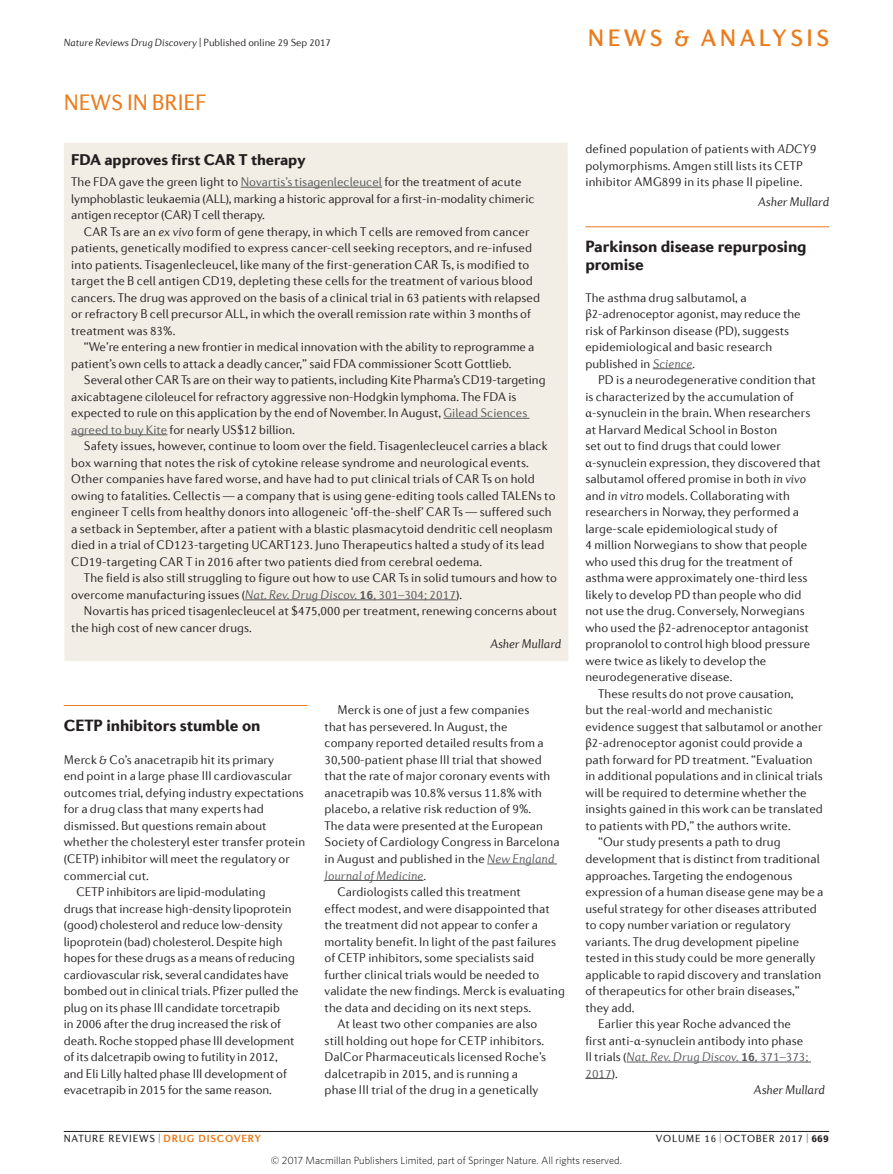
<style>
.page{position:relative;width:893px;height:1174px;background:#fff}
.page>*{position:absolute;margin:0;border:0;box-sizing:border-box;transform-origin:0 0}
.t1{font:500 24px "Diverda Sans Com";letter-spacing:.14em;color:#ea7c1d}
.Strapline_CAPS{font:22.5px "Diverda Sans Com";letter-spacing:-.005em;color:#ea7c1d}
.NIB_title{font:900 16.5px/18px "Diverda Sans Com";letter-spacing:-.005em;color:#231f20}
.NIB_box_title{font:900 15.75px "Diverda Sans Com";letter-spacing:-.005em;color:#231f20}
.NIB_text{font:300 12.75px/16.5px "Diverda Sans Com";letter-spacing:.005em;color:#231f20}
.NIB_first{font:300 12.75px/16.5px "Diverda Sans Com";letter-spacing:.005em;color:#231f20}
.Author{font:italic 300 12.75px "Diverda Sans Com";letter-spacing:-.005em;color:#231f20}
.t2{font:300 10.5px "Whitney";color:#000}
.AOP_line{font:italic 300 10.5px "Diverda Sans Com";color:#231f20}
.Footer{font:10.5px "Diverda Sans Com";letter-spacing:.075em;color:#231f20}
.s1{font-style:normal}
.s2{color:#57585a}
.s3{font-style:italic}
.s4{font-style:italic;color:#57585a}
.s5{font-weight:700;color:#57585a}
.s6{font-family:"Minion Pro";font-weight:400}
.s7{font-weight:700;color:#ea7c1d}
.s8{font-weight:900}
</style>
<div class="page">
<hr style="left:64px;top:1131px;width:765px;height:1px;background:#231f20">
<div style="left:64px;top:143px;width:504px;height:518px;background:#f2ede5"></div>
<hr style="left:487px;top:863px;width:70px;height:1px;background:#57585a">
<hr style="left:325px;top:880px;width:98px;height:1px;background:#57585a">
<hr style="left:64px;top:705px;width:244px;height:1px;background:#ea7c1d">
<hr style="left:241px;top:187px;width:141px;height:1px;background:#57585a">
<hr style="left:443px;top:418px;width:86px;height:1px;background:#57585a">
<hr style="left:71px;top:434px;width:96px;height:1px;background:#57585a">
<hr style="left:245px;top:599px;width:211px;height:1px;background:#57585a">
<hr style="left:585px;top:226px;width:244px;height:1px;background:#ea7c1d">
<hr style="left:653px;top:368px;width:39px;height:1px;background:#57585a">
<hr style="left:627px;top:1061px;width:184px;height:1px;background:#57585a">
<svg style="left:585px;top:1078px;width:27px;height:1px"></svg>
<p class="AOP_line" style="left:64px;top:36px;width:269px">Nature Reviews Drug Discovery <span class="s1">| Published online 29 Sep 2017</span></p>
<p class="Strapline_CAPS" style="left:64px;top:90px;width:144px">NEWS IN BRIEF</p>
<p class="NIB_box_title" style="left:71px;top:150px;width:236px">FDA approves first CAR T therapy</p>
<p class="NIB_first" style="left:71px;top:174px;width:465px">The FDA gave the green light to <span class="s2">Novartis’s tisagenlecleucel</span> for the treatment of acute lymphoblastic leukaemia (ALL), marking a historic approval for a first-in-modality chimeric antigen receptor (CAR) T cell therapy.</p>
<p class="NIB_text" style="left:71px;top:223px;width:470px;text-indent:13px">CAR Ts are an <span class="s3">ex vivo</span> form of gene therapy, in which T cells are removed from cancer patients, genetically modified to express cancer-cell seeking receptors, and re-infused into patients. Tisagenlecleucel, like many of the first-generation CAR Ts, is modified to target the B cell antigen CD19, depleting these cells for the treatment of various blood cancers. The drug was approved on the basis of a clinical trial in 63 patients with relapsed or refractory B cell precursor ALL, in which the overall remission rate within 3 months of treatment was 83%.</p>
<p class="NIB_text" style="left:71px;top:339px;width:465px;text-indent:13px">“We’re entering a new frontier in medical innovation with the ability to reprogramme a patient’s own cells to attack a deadly cancer,” said FDA commissioner Scott Gottlieb.</p>
<p class="NIB_text" style="left:71px;top:372px;width:476px;text-indent:13px">Several other CAR Ts are on their way to patients, including Kite Pharma’s CD19-targeting axicabtagene ciloleucel for refractory aggressive non-Hodgkin lymphoma. The FDA is expected to rule on this application by the end of November. In August, <span class="s2">Gilead Sciences agreed to buy Kite</span> for nearly US$12 billion.</p>
<p class="NIB_text" style="left:71px;top:438px;width:486px;text-indent:13px">Safety issues, however, continue to loom over the field. Tisagenlecleucel carries a black box warning that notes the risk of cytokine release syndrome and neurological events.<br>Other companies have fared worse, and have had to put clinical trials of CAR Ts on hold owing to fatalities. Cellectis — a company that is using gene-editing tools called TALENs to engineer T cells from healthy donors into allogeneic ‘off-the-shelf’ CAR Ts — suffered such a setback in September, after a patient with a blastic plasmacytoid dendritic cell neoplasm died in a trial of CD123-targeting UCART123. Juno Therapeutics halted a study of its lead CD19-targeting CAR T in 2016 after two patients died from cerebral oedema.</p>
<p class="NIB_text" style="left:71px;top:570px;width:487px;text-indent:13px">The field is also still struggling to figure out how to use CAR Ts in solid tumours and how to overcome manufacturing issues (<span class="s4">Nat. Rev. Drug Discov.</span> <span class="s5">16</span><span class="s2">, 301–304; 2017</span>).</p>
<p class="NIB_text" style="left:71px;top:603px;width:487px;text-indent:13px">Novartis has priced tisagenlecleucel at $475,000 per treatment, renewing concerns about the high cost of new cancer drugs.</p>
<p class="Author" style="left:490px;top:637px;width:72px">Asher Mullard</p>
<p class="NIB_title" style="left:64px;top:716px;width:198px">CETP inhibitors stumble on</p>
<p class="NIB_first" style="left:64px;top:751px;width:243px">Merck &amp; Co’s anacetrapib hit its primary<br>end point in a large phase III cardiovascular outcomes trial, defying industry expectations for a drug class that many experts had dismissed. But questions remain about whether the cholesteryl ester transfer protein (CETP) inhibitor will meet the regulatory or commercial cut.</p>
<p class="NIB_text" style="left:64px;top:883px;width:236px;text-indent:13px">CETP inhibitors are lipid-modulating<br>drugs that increase high-density lipoprotein (good) cholesterol and reduce low-density lipoprotein (bad) cholesterol. Despite high hopes for these drugs as a means of reducing cardiovascular risk, several candidates have bombed out in clinical trials. Pfizer pulled the plug on its phase III candidate torcetrapib<br>in 2006 after the drug increased the risk of death. Roche stopped phase III development of its dalcetrapib owing to futility in 2012, and Eli Lilly halted phase III development of evacetrapib in 2015 for the same reason.</p>
<p class="NIB_text" style="left:325px;top:702px;width:237px;text-indent:13px">Merck is one of just a few companies<br>that has persevered. In August, the company reported detailed results from a 30,500-patient phase III trial that showed that the rate of major coronary events with anacetrapib was 10.8% versus 11.8% with placebo, a relative risk reduction of 9%.<br>The data were presented at the European Society of Cardiology Congress in Barcelona in August and published in the <span class="s4">New England Journal of Medicine</span>.</p>
<p class="NIB_text" style="left:325px;top:883px;width:242px;text-indent:13px">Cardiologists called this treatment<br>effect modest, and were disappointed that the treatment did not appear to confer a mortality benefit. In light of the past failures of CETP inhibitors, some specialists said further clinical trials would be needed to validate the new findings. Merck is evaluating the data and deciding on its next steps.</p>
<p class="NIB_text" style="left:325px;top:1015px;width:223px;text-indent:13px">At least two other companies are also still holding out hope for CETP inhibitors.<br>DalCor Pharmaceuticals licensed Roche’s dalcetrapib in 2015, and is running a phase III trial of the drug in a genetically</p>
<h1 class="t1" style="left:588px;top:24px;width:243px">NEWS &amp; ANALYSIS</h1>
<p class="NIB_text" style="left:585px;top:141px;width:232px">defined population of patients with <span class="s3">ADCY9 </span>polymorphisms. Amgen still lists its CETP inhibitor AMG899 in its phase II pipeline.</p>
<p class="Author" style="left:758px;top:194px;width:72px">Asher Mullard</p>
<p class="NIB_title" style="left:585px;top:237px;width:223px">Parkinson disease repurposing promise</p>
<p class="NIB_first" style="left:585px;top:289px;width:217px">The asthma drug salbutamol, a <span class="s6">β</span>2-adrenoceptor agonist, may reduce the risk of Parkinson disease (PD), suggests epidemiological and basic research published in <span class="s4">Science</span>.</p>
<p class="NIB_text" style="left:585px;top:372px;width:237px;text-indent:13px">PD is a neurodegenerative condition that is characterized by the accumulation of <span class="s6">α</span>-synuclein in the brain. When researchers at Harvard Medical School in Boston<br>set out to find drugs that could lower <span class="s6">α</span>-synuclein expression, they discovered that salbutamol offered promise in both <span class="s3">in vivo </span>and <span class="s3">in vitro</span> models. Collaborating with researchers in Norway, they performed a large-scale epidemiological study of<br>4 million Norwegians to show that people who used this drug for the treatment of asthma were approximately one-third less likely to develop PD than people who did not use the drug. Conversely, Norwegians who used the <span class="s6">β</span>2-adrenoceptor antagonist propranolol to control high blood pressure were twice as likely to develop the neurodegenerative disease.</p>
<p class="NIB_text" style="left:585px;top:685px;width:239px;text-indent:13px">These results do not prove causation,<br>but the real-world and mechanistic evidence suggest that salbutamol or another <span class="s6">β</span>2-adrenoceptor agonist could provide a path forward for PD treatment. “Evaluation in additional populations and in clinical trials will be required to determine whether the insights gained in this work can be translated to patients with PD,” the authors write.</p>
<p class="NIB_text" style="left:585px;top:834px;width:239px;text-indent:13px">“Our study presents a path to drug development that is distinct from traditional approaches. Targeting the endogenous expression of a human disease gene may be a useful strategy for other diseases attributed to copy number variation or regulatory variants. The drug development pipeline tested in this study could be more generally applicable to rapid discovery and translation of therapeutics for other brain diseases,” they add.</p>
<p class="NIB_text" style="left:585px;top:1015px;width:225px;text-indent:13px">Earlier this year Roche advanced the first anti-<span class="s6">α</span>-synuclein antibody into phase II trials (<span class="s4">Nat. Rev. Drug Discov.</span> <span class="s5">16</span><span class="s2">, 371–373; 2017</span>).</p>
<p class="Author" style="left:754px;top:1082px;width:72px">Asher Mullard</p>
<p class="Footer" style="left:64px;top:1132px;width:199px">NATURE REVIEWS | <span class="s7">DRUG DISCOVERY</span></p>
<p class="Footer" style="left:656px;top:1132px;width:174px">VOLUME 16 | OCTOBER 2017 | <span class="s8">669</span></p>
<p class="t2" style="left:271px;top:1153px;width:352px">© 2017 Macmillan Publishers Limited, part of Springer Nature. All rights reserved.</p>
</div>
